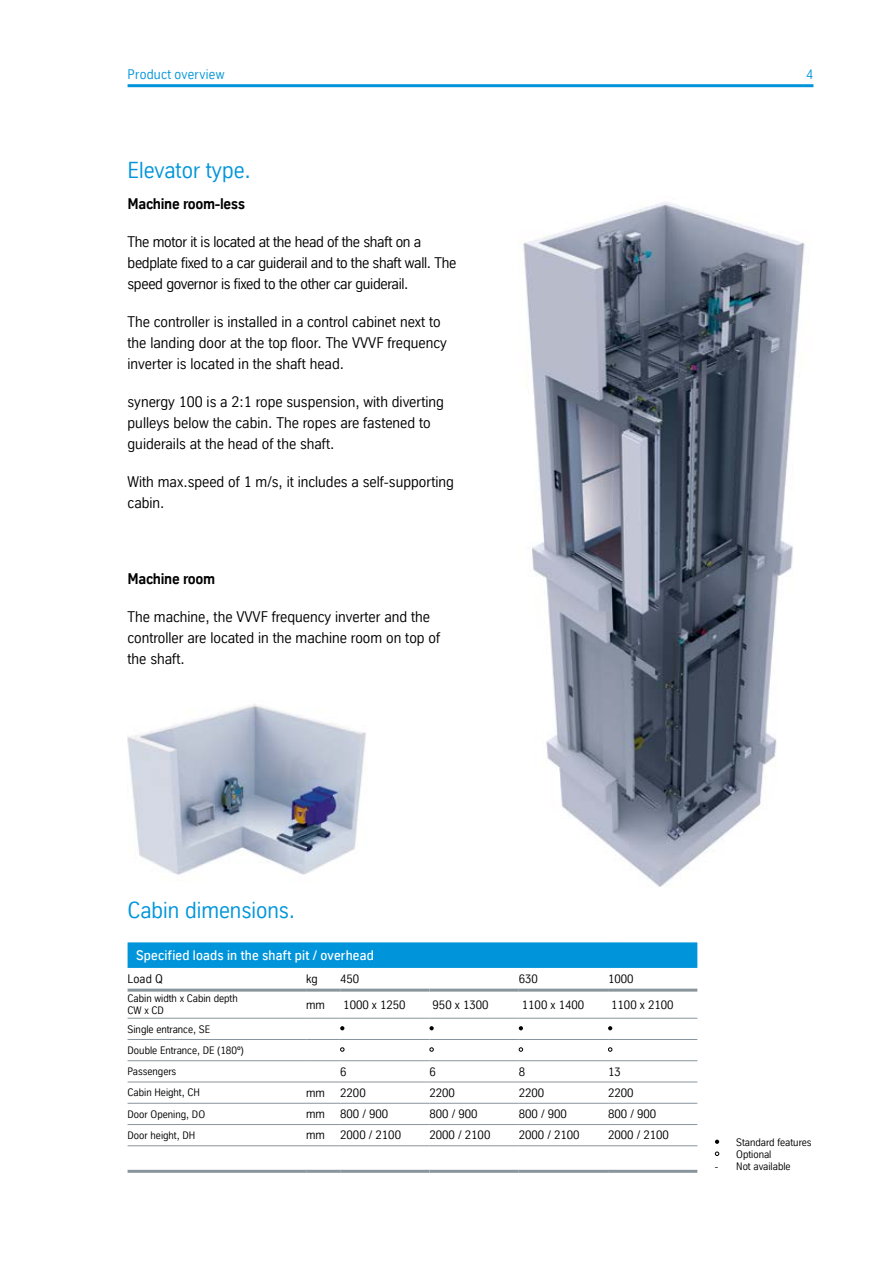
<style>
.page{position:relative;width:893px;height:1263px;background:#fff}
.page>*{position:absolute;margin:0;border:0;box-sizing:border-box;transform-origin:0 0}
.t1{font:22.5px "TK Type";color:#0095db}
.t2{font:15px/21px "TK Type";color:#000}
.t3{font:15px/21px "TK Type";letter-spacing:-.02em;color:#000}
.t4{font:700 15px "TK Type";letter-spacing:-.02em;color:#000}
.t5{font:500 13.5px "TK Type";letter-spacing:.015em;color:#fff}
.t6{font:13.5px "TK Type";letter-spacing:.02em;color:#0095db}
.t7{font:12px "TK Type";color:#000}
.t8{font:10.5px/12px "TK Type";color:#000}
</style>
<div class="page">
<hr style="left:128px;top:84px;width:685px;height:3px;background:#0095db">
<img style="left:523px;top:202px;width:282px;height:685px">
<img style="left:128px;top:704px;width:238px;height:171px">
<svg style="left:128px;top:942px;width:569px;height:26px;background:#0496db"></svg>
<hr style="left:128px;top:1170px;width:178px;height:3px;background:#89959c">
<hr style="left:306px;top:1170px;width:34px;height:3px;background:#89959c">
<hr style="left:340px;top:1170px;width:89px;height:3px;background:#89959c">
<hr style="left:429px;top:1170px;width:90px;height:3px;background:#89959c">
<hr style="left:519px;top:1170px;width:89px;height:3px;background:#89959c">
<hr style="left:608px;top:1170px;width:89px;height:3px;background:#89959c">
<hr style="left:128px;top:1018px;width:178px;height:1px;background:#89959c">
<hr style="left:306px;top:1018px;width:34px;height:1px;background:#89959c">
<hr style="left:340px;top:1018px;width:89px;height:1px;background:#89959c">
<hr style="left:429px;top:1018px;width:90px;height:1px;background:#89959c">
<hr style="left:519px;top:1018px;width:89px;height:1px;background:#89959c">
<hr style="left:608px;top:1018px;width:89px;height:1px;background:#89959c">
<hr style="left:128px;top:1039px;width:178px;height:1px;background:#89959c">
<hr style="left:306px;top:1039px;width:34px;height:1px;background:#89959c">
<hr style="left:340px;top:1039px;width:89px;height:1px;background:#89959c">
<hr style="left:429px;top:1039px;width:90px;height:1px;background:#89959c">
<hr style="left:519px;top:1039px;width:89px;height:1px;background:#89959c">
<hr style="left:608px;top:1039px;width:89px;height:1px;background:#89959c">
<hr style="left:128px;top:1060px;width:178px;height:1px;background:#89959c">
<hr style="left:306px;top:1060px;width:34px;height:1px;background:#89959c">
<hr style="left:340px;top:1060px;width:89px;height:1px;background:#89959c">
<hr style="left:429px;top:1060px;width:90px;height:1px;background:#89959c">
<hr style="left:519px;top:1060px;width:89px;height:1px;background:#89959c">
<hr style="left:608px;top:1060px;width:89px;height:1px;background:#89959c">
<hr style="left:128px;top:1081px;width:178px;height:1px;background:#89959c">
<hr style="left:306px;top:1081px;width:34px;height:1px;background:#89959c">
<hr style="left:340px;top:1081px;width:89px;height:1px;background:#89959c">
<hr style="left:429px;top:1081px;width:90px;height:1px;background:#89959c">
<hr style="left:519px;top:1081px;width:89px;height:1px;background:#89959c">
<hr style="left:608px;top:1081px;width:89px;height:1px;background:#89959c">
<hr style="left:128px;top:1103px;width:178px;height:1px;background:#89959c">
<hr style="left:306px;top:1103px;width:34px;height:1px;background:#89959c">
<hr style="left:340px;top:1103px;width:89px;height:1px;background:#89959c">
<hr style="left:429px;top:1103px;width:90px;height:1px;background:#89959c">
<hr style="left:519px;top:1103px;width:89px;height:1px;background:#89959c">
<hr style="left:608px;top:1103px;width:89px;height:1px;background:#89959c">
<hr style="left:128px;top:1124px;width:178px;height:1px;background:#89959c">
<hr style="left:306px;top:1124px;width:34px;height:1px;background:#89959c">
<hr style="left:340px;top:1124px;width:89px;height:1px;background:#89959c">
<hr style="left:429px;top:1124px;width:90px;height:1px;background:#89959c">
<hr style="left:519px;top:1124px;width:89px;height:1px;background:#89959c">
<hr style="left:608px;top:1124px;width:89px;height:1px;background:#89959c">
<hr style="left:128px;top:1145px;width:178px;height:1px;background:#89959c">
<hr style="left:306px;top:1145px;width:34px;height:1px;background:#89959c">
<hr style="left:340px;top:1145px;width:89px;height:1px;background:#89959c">
<hr style="left:429px;top:1145px;width:90px;height:1px;background:#89959c">
<hr style="left:519px;top:1145px;width:89px;height:1px;background:#89959c">
<hr style="left:608px;top:1145px;width:89px;height:1px;background:#89959c">
<hr style="left:128px;top:989px;width:178px;height:3px;background:#89959c">
<hr style="left:306px;top:989px;width:34px;height:3px;background:#89959c">
<hr style="left:340px;top:989px;width:89px;height:3px;background:#89959c">
<hr style="left:429px;top:989px;width:90px;height:3px;background:#89959c">
<hr style="left:519px;top:989px;width:89px;height:3px;background:#89959c">
<hr style="left:608px;top:989px;width:89px;height:3px;background:#89959c">
<svg style="left:340px;top:1026px;width:4px;height:4px"></svg>
<svg style="left:429px;top:1026px;width:5px;height:4px"></svg>
<svg style="left:519px;top:1026px;width:4px;height:4px"></svg>
<svg style="left:608px;top:1026px;width:4px;height:4px"></svg>
<svg style="left:340px;top:1047px;width:4px;height:5px"></svg>
<svg style="left:429px;top:1047px;width:5px;height:5px"></svg>
<svg style="left:519px;top:1047px;width:4px;height:5px"></svg>
<svg style="left:608px;top:1047px;width:4px;height:5px"></svg>
<svg style="left:715px;top:1139px;width:4px;height:5px"></svg>
<svg style="left:715px;top:1151px;width:4px;height:5px"></svg>
<p class="t6" style="left:128px;top:66px;width:98px">Product overview</p>
<p class="t6" style="left:806px;top:66px;width:9px">4</p>
<h1 class="t1" style="left:128px;top:158px;width:125px">Elevator type.</h1>
<p class="t4" style="left:128px;top:195px;width:119px">Machine room-less</p>
<p class="t3" style="left:128px;top:231px;width:330px">The motor it is located at the head of the shaft on a bedplate fixed to a car guiderail and to the shaft wall. The speed governor is fixed to the other car guiderail.</p>
<p class="t2" style="left:128px;top:311px;width:321px">The controller is installed in a control cabinet next to the landing door at the top floor. The VVVF frequency inverter is located in the shaft head.</p>
<p class="t2" style="left:128px;top:391px;width:318px">synergy 100 is a 2:1 rope suspension, with diverting pulleys below the cabin. The ropes are fastened to guiderails at the head of the shaft.</p>
<p class="t2" style="left:128px;top:471px;width:328px">With max.speed of 1 m/s, it includes a self-supporting cabin.</p>
<p class="t4" style="left:128px;top:570px;width:89px">Machine room</p>
<p class="t2" style="left:128px;top:606px;width:314px">The machine, the VVVF frequency inverter and the controller are located in the machine room on top of the shaft.</p>
<h1 class="t1" style="left:128px;top:897px;width:169px">Cabin dimensions.</h1>
<p class="t5" style="left:136px;top:948px;width:239px">Specified loads in the shaft pit / overhead</p>
<p class="t7" style="left:128px;top:972px;width:37px">Load Q</p>
<p class="t7" style="left:306px;top:972px;width:13px">kg</p>
<p class="t7" style="left:340px;top:972px;width:21px">450</p>
<p class="t7" style="left:519px;top:972px;width:21px">630</p>
<p class="t7" style="left:608px;top:972px;width:27px">1000</p>
<p class="t8" style="left:128px;top:992px;width:112px">Cabin width x Cabin depth<br>CW x CD</p>
<p class="t7" style="left:306px;top:997px;width:20px">mm</p>
<p class="t7" style="left:343px;top:997px;width:64px">1000 x 1250</p>
<p class="t7" style="left:433px;top:997px;width:57px">950 x 1300</p>
<p class="t7" style="left:522px;top:997px;width:64px">1100 x 1400</p>
<p class="t7" style="left:611px;top:997px;width:64px">1100 x 2100</p>
<p class="t8" style="left:128px;top:1018px;width:118px;line-height:21.3px">Single entrance, SE<br>Double Entrance, DE (180º)<br>Passengers</p>
<p class="t7" style="left:340px;top:1065px;width:8px">6</p>
<p class="t7" style="left:429px;top:1065px;width:8px">6</p>
<p class="t7" style="left:519px;top:1065px;width:8px">8</p>
<p class="t7" style="left:608px;top:1065px;width:14px">13</p>
<p class="t8" style="left:128px;top:1087px;width:74px">Cabin Height, CH</p>
<p class="t7" style="left:306px;top:1086px;width:20px">mm</p>
<p class="t7" style="left:340px;top:1086px;width:27px">2200</p>
<p class="t7" style="left:429px;top:1086px;width:27px">2200</p>
<p class="t7" style="left:519px;top:1086px;width:27px">2200</p>
<p class="t7" style="left:608px;top:1086px;width:27px">2200</p>
<p class="t8" style="left:128px;top:1108px;width:79px">Door Opening, DO</p>
<p class="t7" style="left:306px;top:1107px;width:20px">mm</p>
<p class="t7" style="left:340px;top:1107px;width:50px">800 / 900</p>
<p class="t7" style="left:429px;top:1107px;width:50px">800 / 900</p>
<p class="t7" style="left:519px;top:1107px;width:50px">800 / 900</p>
<p class="t7" style="left:608px;top:1107px;width:50px">800 / 900</p>
<p class="t8" style="left:128px;top:1129px;width:69px">Door height, DH</p>
<p class="t7" style="left:306px;top:1128px;width:20px">mm</p>
<p class="t7" style="left:340px;top:1128px;width:62px">2000 / 2100</p>
<p class="t7" style="left:429px;top:1128px;width:62px">2000 / 2100</p>
<p class="t7" style="left:519px;top:1128px;width:62px">2000 / 2100</p>
<p class="t7" style="left:608px;top:1128px;width:62px">2000 / 2100</p>
<p class="t8" style="left:736px;top:1136px;width:77px">Standard features<br>Optional</p>
<p class="t8" style="left:715px;top:1160px;width:77px">- Not available</p>
</div>
